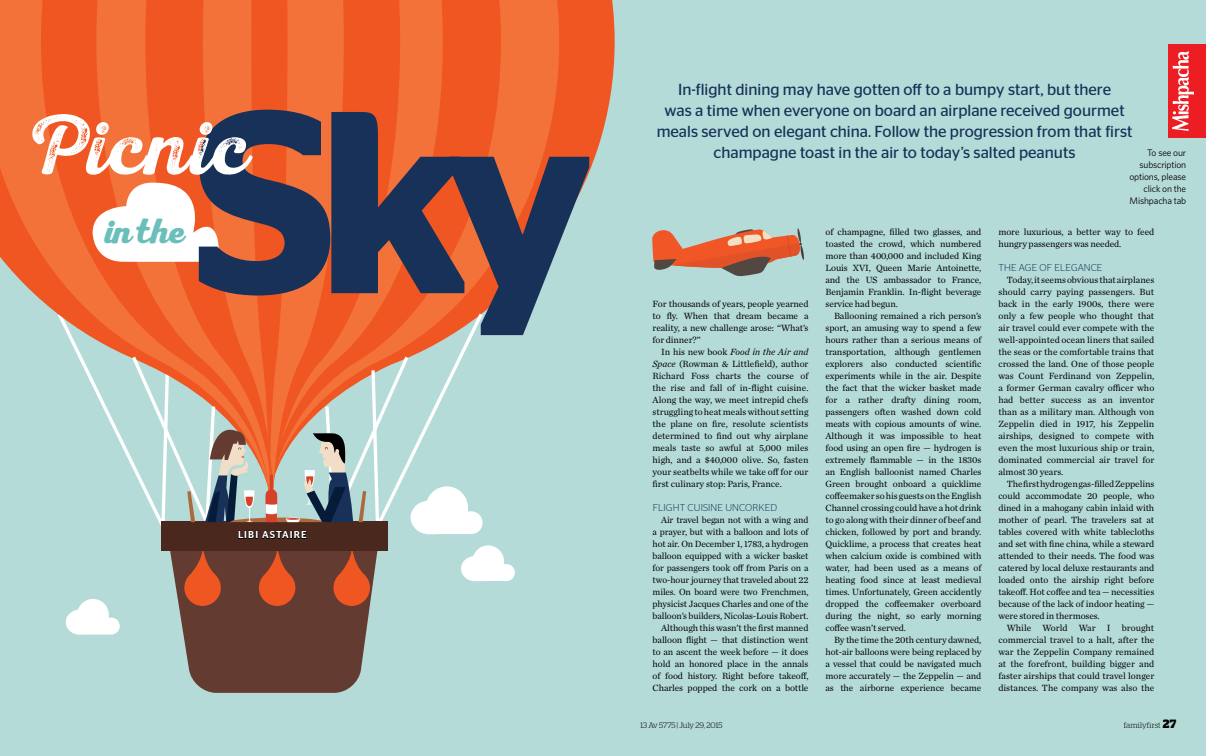
<style>
.page{position:relative;width:1206px;height:756px;background:#fff}
.page>*{position:absolute;margin:0;border:0;box-sizing:border-box;transform-origin:0 0}
.t1{font:86.2px "Nexa Rust Script S 02";letter-spacing:.005em;color:#fff}
.t2{font:35.5px "Nexa Rust Script B 00";color:#6abfba}
.t3{font:16px/21px "Stag Sans";color:#183158;text-align:center}
.t4{font:300 10px "Stag Sans";letter-spacing:.01em;color:#17315b}
.t5{font:500 10px "Stag Sans";letter-spacing:.1em;color:#fff}
.t6{font:9.5px/12px "Whitney";letter-spacing:-.015em;color:#000;text-align:right}
.t7{font:9.4px/12px "Chronicle Text G1";letter-spacing:-.01em;color:#000;text-align:justify}
.t8{font:300 8px "Stag";color:#000}
.t9{font:300 8px "Stag";letter-spacing:.02em;color:#000}
.s1{font-style:italic}
.s2{font-weight:700;font-size:12px}
</style>
<div class="page">
<div style="left:603px;top:0;width:603px;height:756px;background:#b5dbd8"></div>
<svg style="left:652px;top:228px;width:152px;height:49px"></svg>
<div style="left:1168px;top:44px;width:38px;height:94px;background:#ed1d24"></div>
<img style="left:1172px;top:51px;width:21px;height:80px">
<div style="left:0;top:0;width:603px;height:756px;background:#b5dbd8"></div>
<div style="left:559px;top:0;width:31px;height:172px;background:#f05622"></div>
<svg style="left:0;top:0;width:559px;height:267px;background:#f26e37"></svg>
<svg style="left:8px;top:0;width:523px;height:336px;background:#ea7b4a"></svg>
<svg style="left:41px;top:0;width:460px;height:336px;background:#ef632f"></svg>
<svg style="left:380px;top:335px;width:106px;height:200px"></svg>
<div style="left:162px;top:521px;width:226px;height:29px;background:#4b281e"></div>
<svg style="left:411px;top:486px;width:72px;height:48px"></svg>
<svg style="left:461px;top:545px;width:54px;height:36px"></svg>
<svg style="left:55px;top:0;width:325px;height:693px"></svg>
<svg style="left:199px;top:110px;width:390px;height:225px;background:#83534e"></svg>
<svg style="left:602px;top:0;width:13px;height:134px"></svg>
<h1 class="t1" style="left:26px;top:94px;width:226px">Picnic</h1>
<h2 class="t2" style="left:105px;top:210px;width:81px">in the</h2>
<p class="t5" style="left:238px;top:529px;width:70px">LIBI ASTAIRE</p>
<p class="t3" style="left:657px;top:79px;width:477px">In-flight dining may have gotten off to a bumpy start, but there<br>was a time when everyone on board an airplane received gourmet meals served on elegant china. Follow the progression from that first champagne toast in the air to today’s salted peanuts</p>
<p class="t6" style="left:1129px;top:146px;width:58px">To see our subscription options, please click on the<br>Mishpacha tab</p>
<p class="t7" style="left:653px;top:297px;width:157px">For thousands of years, people yearned to fly. When that dream became a reality, a new challenge arose: “What’s for dinner?”</p>
<p class="t7" style="left:653px;top:345px;width:157px;text-indent:9px">In his new book <span class="s1">Food in the Air and Space</span> (Rowman &amp; Littlefield), author Richard Foss charts the course of the rise and fall of in-flight cuisine.<br>Along the way, we meet intrepid chefs struggling to heat meals without setting the plane on fire, resolute scientists determined to find out why airplane meals taste so awful at 5,000 miles high, and a $40,000 olive. So, fasten your seatbelts while we take off for our first culinary stop: Paris, France.</p>
<p class="t4" style="left:653px;top:502px;width:126px">FLIGHT CUISINE UNCORKED</p>
<p class="t7" style="left:653px;top:513px;width:157px;text-align:right">Air travel began not with a wing and<br>a prayer, but with a balloon and lots of hot air. On December 1, 1783, a hydrogen balloon equipped with a wicker basket for passengers took off from Paris on a two-hour journey that traveled about 22 miles. On board were two Frenchmen, physicist Jacques Charles and one of the balloon’s builders, Nicolas-Louis Robert.<br>Although this wasn’t the first manned balloon flight — that distinction went to an ascent the week before — it does hold an honored place in the annals of food history. Right before takeoff, Charles popped the cork on a bottle</p>
<p class="t7" style="left:826px;top:225px;width:157px">of champagne, filled two glasses, and toasted the crowd, which numbered more than 400,000 and included King Louis XVI, Queen Marie Antoinette, and the US ambassador to France, Benjamin Franklin. In-flight beverage service had begun.</p>
<p class="t7" style="left:826px;top:309px;width:157px;text-indent:9px">Ballooning remained a rich person’s sport, an amusing way to spend a few hours rather than a serious means of transportation, although gentlemen explorers also conducted scientific experiments while in the air. Despite the fact that the wicker basket made for a rather drafty dining room, passengers often washed down cold meats with copious amounts of wine.<br>Although it was impossible to heat food using an open fire — hydrogen is extremely flammable — in the 1830s an English balloonist named Charles Green brought onboard a quicklime coffeemaker so his guests on the English Channel crossing could have a hot drink to go along with their dinner of beef and chicken, followed by port and brandy.<br>Quicklime, a process that creates heat when calcium oxide is combined with water, had been used as a means of heating food since at least medieval times. Unfortunately, Green accidently dropped the coffeemaker overboard during the night, so early morning coffee wasn’t served.</p>
<p class="t7" style="left:826px;top:633px;width:157px;text-indent:9px">By the time the 20th century dawned, hot-air balloons were being replaced by a vessel that could be navigated much more accurately — the Zeppelin — and as the airborne experience became</p>
<p class="t7" style="left:998px;top:225px;width:157px">more luxurious, a better way to feed hungry passengers was needed.</p>
<p class="t4" style="left:999px;top:262px;width:105px">THE AGE OF ELEGANCE</p>
<p class="t7" style="left:998px;top:273px;width:157px;text-indent:9px">Today, it seems obvious that airplanes should carry paying passengers. But back in the early 1900s, there were only a few people who thought that air travel could ever compete with the well-appointed ocean liners that sailed the seas or the comfortable trains that crossed the land. One of those people was Count Ferdinand von Zeppelin, a former German cavalry officer who had better success as an inventor than as a military man. Although von Zeppelin died in 1917, his Zeppelin airships, designed to compete with even the most luxurious ship or train, dominated commercial air travel for almost 30 years.</p>
<p class="t7" style="left:998px;top:477px;width:157px;text-indent:9px">The first hydrogen gas-filled Zeppelins could accommodate 20 people, who dined in a mahogany cabin inlaid with mother of pearl. The travelers sat at tables covered with white tablecloths and set with fine china, while a steward attended to their needs. The food was catered by local deluxe restaurants and loaded onto the airship right before takeoff. Hot coffee and tea — necessities because of the lack of indoor heating — were stored in thermoses.</p>
<p class="t7" style="left:998px;top:621px;width:157px;text-indent:9px">While World War I brought commercial travel to a halt, after the war the Zeppelin Company remained at the forefront, building bigger and faster airships that could travel longer distances. The company was also the</p>
<p class="t8" style="left:641px;top:721px;width:83px">13 Av 5775 | July 29, 2015</p>
<p class="t9" style="left:1124px;top:721px;width:54px">familyfirst <span class="s2">27</span></p>
</div>
